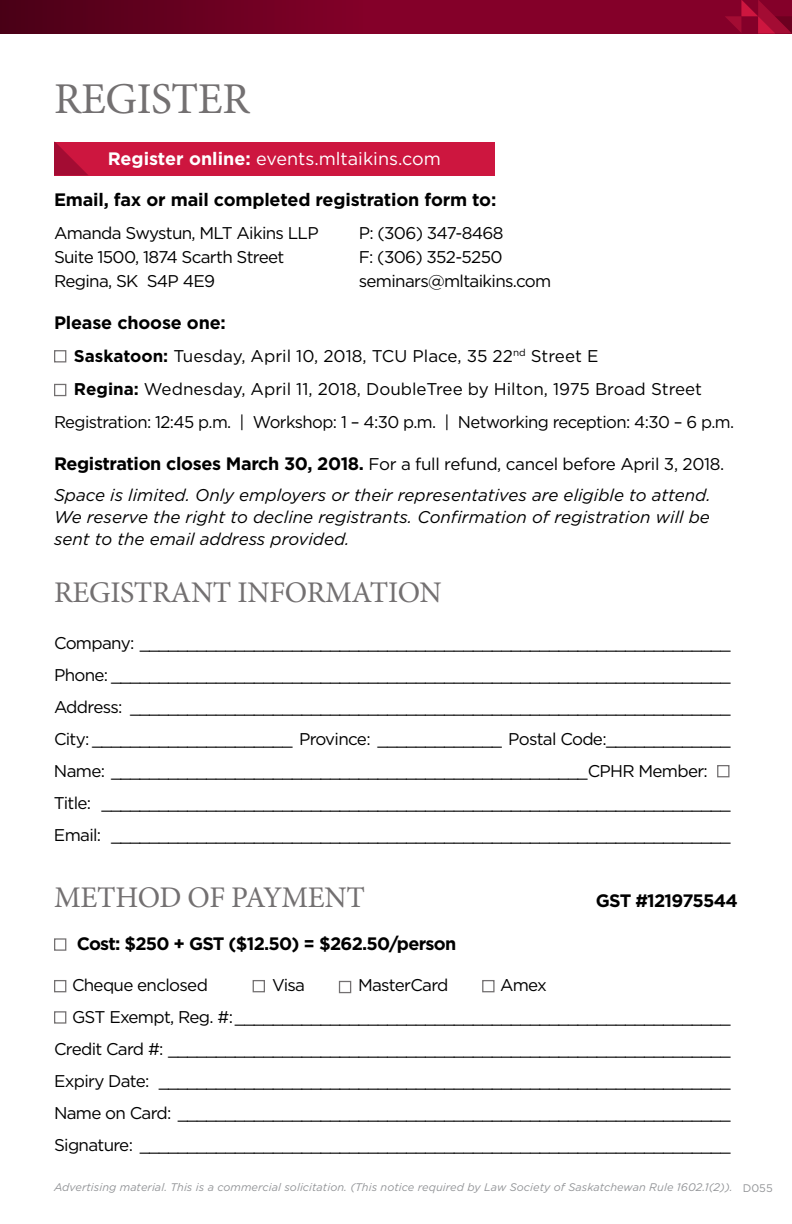
<style>
.page{position:relative;width:792px;height:1224px;background:#fff}
.page>*{position:absolute;margin:0;border:0;box-sizing:border-box;transform-origin:0 0}
.t1{font:44px "Minion Pro";letter-spacing:-.01em;color:#737071}
.t2{font:30px "Minion Pro";letter-spacing:-.01em;color:#737071}
.t3{font:700 18px "Gotham HTF";letter-spacing:-.015em;color:#000}
.t4{font:700 18px "Gotham HTF";letter-spacing:-.04em;color:#000}
.t5{font:18px "Gotham HTF";color:#fff}
.t6{font:17px/32px "Gotham HTF";letter-spacing:-.04em;color:#000}
.t7{font:italic 17px/31px "Gotham HTF";color:#000}
.t8{font:17px "Gotham HTF";color:#000}
.t9{font:italic 11px "Gotham HTF";letter-spacing:.005em;color:#939598}
.t10{font:11px "Gotham HTF";color:#939598}
.s1{font-weight:700}
.s2{font-weight:700;font-style:normal;font-size:18px}
.s3{font-style:normal}
</style>
<div class="page">
<hr style="left:791px;top:685px;width:1px;height:34px;background:#000">
<div style="left:54px;top:980px;width:12px;height:12px;border:1px solid #737071"></div>
<div style="left:54px;top:1011px;width:12px;height:13px;border:1px solid #737071"></div>
<div style="left:253px;top:980px;width:12px;height:12px;border:1px solid #737071"></div>
<div style="left:339px;top:981px;width:12px;height:12px;border:1px solid #737071"></div>
<div style="left:482px;top:980px;width:13px;height:12px;border:1px solid #737071"></div>
<div style="left:0;top:0;width:792px;height:34px;background:#840029"></div>
<svg style="left:725px;top:0;width:66px;height:34px"></svg>
<div style="left:0;top:0;width:477px;height:34px;background:linear-gradient(to right,#4c0017,#8e002c)"></div>
<div style="left:54px;top:350px;width:12px;height:12px;border:1px solid #737071"></div>
<div style="left:54px;top:384px;width:12px;height:12px;border:1px solid #737071"></div>
<hr style="left:791px;top:0;width:1px;height:685px;background:#d1d3d4">
<div style="left:54px;top:938px;width:12px;height:13px;border:1px solid #737071"></div>
<div style="left:717px;top:765px;width:13px;height:12px;border:1px solid #737071"></div>
<div style="left:54px;top:142px;width:441px;height:33px;background:#cd163f"></div>
<svg style="left:54px;top:142px;width:34px;height:33px"></svg>
<h1 class="t1" style="left:54px;top:69px;width:197px">REGISTER</h1>
<p class="t5" style="left:108px;top:149px;width:335px"><span class="s1">Register online:</span> events.mltaikins.com</p>
<p class="t3" style="left:54px;top:189px;width:444px">Email, fax or mail completed registration form to:</p>
<p class="t6" style="left:54px;top:221px;width:266px;line-height:24px">Amanda Swystun, MLT Aikins LLP<br>Suite 1500, 1874 Scarth Street<br>Regina, SK S4P 4E9</p>
<p class="t3" style="left:54px;top:312px;width:173px">Please choose one:</p>
<p class="t8" style="left:74px;top:346px;width:526px"><span class="s1">Saskatoon:</span> Tuesday, April 10, 2018, TCU Place, 35 22<sup>nd</sup> Street E</p>
<p class="t8" style="left:74px;top:379px;width:630px"><span class="s1">Regina:</span> Wednesday, April 11, 2018, DoubleTree by Hilton, 1975 Broad Street</p>
<p class="t6" style="left:54px;top:406px;width:682px">Registration: 12:45 p.m. | Workshop: 1 – 4:30 p.m. | Networking reception: 4:30 – 6 p.m.</p>
<p class="t7" style="left:54px;top:448px;width:672px"><span class="s2">Registration closes March 30, 2018.</span> <span class="s3">For a full refund, cancel before April 3, 2018.<br></span>Space is limited. Only employers or their representatives are eligible to attend.</p>
<p class="t7" style="left:54px;top:506px;width:657px;line-height:22px">We reserve the right to decline registrants. Confirmation of registration will be sent to the email address provided.</p>
<h2 class="t2" style="left:54px;top:573px;width:389px">REGISTRANT INFORMATION</h2>
<p class="t6" style="left:54px;top:626px;width:678px">Company: ______________________________________________________________ Phone: _________________________________________________________________ Address: _______________________________________________________________ City: _____________________ Province: _____________ Postal Code:_____________ Name: __________________________________________________CPHR Member:<br>Title: __________________________________________________________________ Email: _________________________________________________________________</p>
<p class="t6" style="left:359px;top:220px;width:194px;line-height:24px">P: (306) 347-8468<br>F: (306) 352-5250 seminars@mltaikins.com</p>
<h2 class="t2" style="left:54px;top:877px;width:312px">METHOD OF PAYMENT</h2>
<p class="t4" style="left:77px;top:933px;width:381px">Cost: $250 + GST ($12.50) = $262.50/person</p>
<p class="t6" style="left:72px;top:969px;width:137px">Cheque enclosed</p>
<p class="t6" style="left:272px;top:969px;width:35px">Visa</p>
<p class="t6" style="left:358px;top:969px;width:92px">MasterCard</p>
<p class="t6" style="left:500px;top:969px;width:48px">Amex</p>
<p class="t6" style="left:72px;top:1001px;width:660px">GST Exempt, Reg. #:____________________________________________________</p>
<p class="t6" style="left:54px;top:1033px;width:678px">Credit Card #: ___________________________________________________________</p>
<p class="t6" style="left:54px;top:1065px;width:678px">Expiry Date: ____________________________________________________________</p>
<p class="t6" style="left:54px;top:1097px;width:678px">Name on Card: __________________________________________________________</p>
<p class="t6" style="left:54px;top:1129px;width:678px">Signature: ______________________________________________________________</p>
<p class="t4" style="left:596px;top:890px;width:143px">GST #121975544</p>
<p class="t9" style="left:54px;top:1181px;width:680px">Advertising material. This is a commercial solicitation. (This notice required by Law Society of Saskatchewan Rule 1602.1(2)).</p>
<p class="t10" style="left:743px;top:1182px;width:31px">D055</p>
</div>
